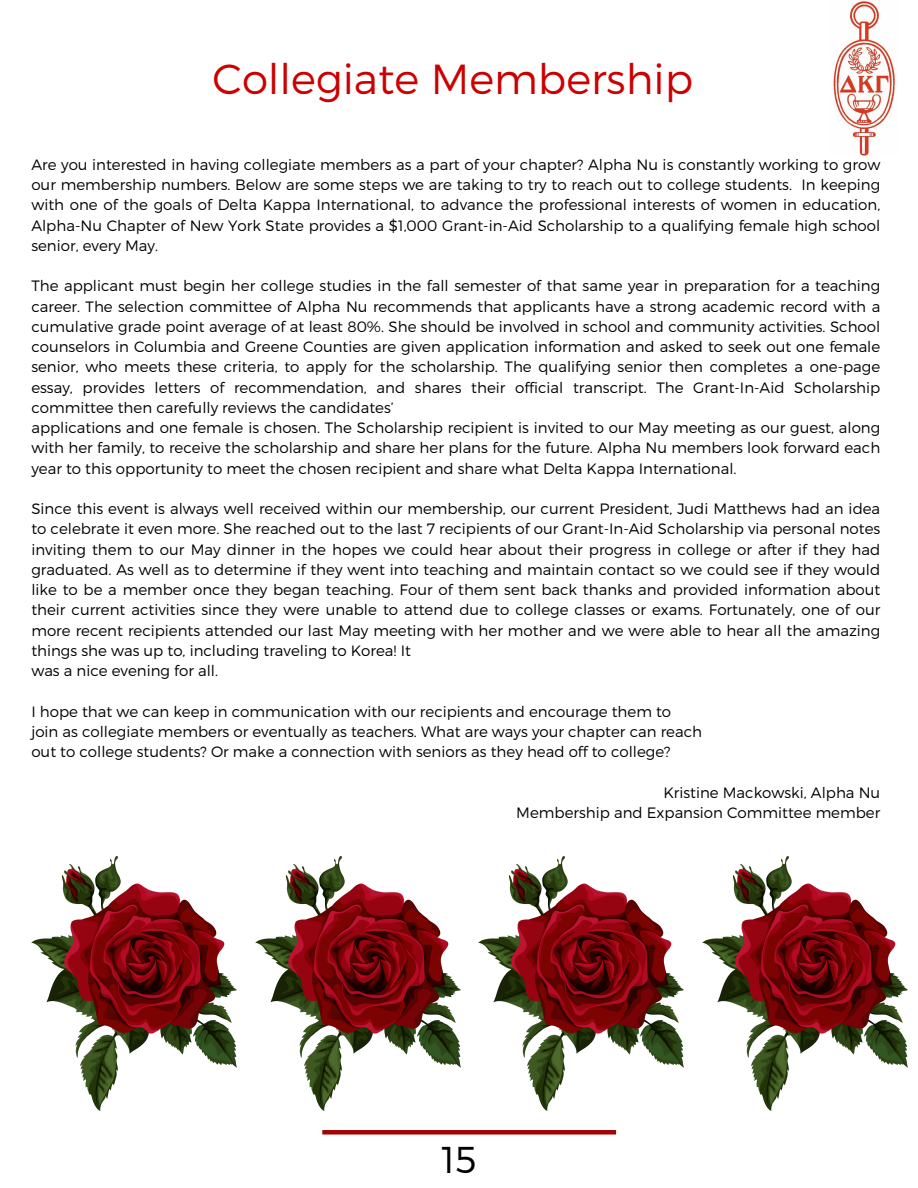
<style>
.page{position:relative;width:918px;height:1188px;background:#fff}
.page>*{position:absolute;margin:0;border:0;box-sizing:border-box;transform-origin:0 0}
.t1{font:300 42px "Montserrat";color:#c00}
.t2{font:300 37.35px "Montserrat";color:#000}
.t3{font:300 15px/20.2px "Montserrat";color:#000}
</style>
<div class="page">
<img style="left:31px;top:856px;width:205px;height:255px">
<img style="left:255px;top:856px;width:205px;height:255px">
<img style="left:479px;top:856px;width:205px;height:255px">
<img style="left:703px;top:856px;width:204px;height:255px">
<img style="left:833px;top:1px;width:62px;height:154px">
<div style="left:322px;top:1130px;width:294px;height:5px;background:#a40204"></div>
<h1 class="t1" style="left:213px;top:51px;width:482px">Collegiate Membership</h1>
<p class="t3" style="left:31px;top:154px;width:850px;text-align:justify">Are you interested in having collegiate members as a part of your chapter? Alpha Nu is constantly working to grow our membership numbers. Below are some steps we are taking to try to reach out to college students. In keeping with one of the goals of Delta Kappa International, to advance the professional interests of women in education, Alpha-Nu Chapter of New York State provides a $1,000 Grant-in-Aid Scholarship to a qualifying female high school senior, every May.</p>
<p class="t3" style="left:31px;top:275px;width:850px">The applicant must begin her college studies in the fall semester of that same year in preparation for a teaching career. The selection committee of Alpha Nu recommends that applicants have a strong academic record with a cumulative grade point average of at least 80%. She should be involved in school and community activities. School counselors in Columbia and Greene Counties are given application information and asked to seek out one female senior, who meets these criteria, to apply for the scholarship. The qualifying senior then completes a one-page essay, provides letters of recommendation, and shares their official transcript. The Grant-In-Aid Scholarship committee then carefully reviews the candidates’<br>applications and one female is chosen. The Scholarship recipient is invited to our May meeting as our guest, along with her family, to receive the scholarship and share her plans for the future. Alpha Nu members look forward each year to this opportunity to meet the chosen recipient and share what Delta Kappa International.</p>
<p class="t3" style="left:31px;top:498px;width:850px">Since this event is always well received within our membership, our current President, Judi Matthews had an idea to celebrate it even more. She reached out to the last 7 recipients of our Grant-In-Aid Scholarship via personal notes inviting them to our May dinner in the hopes we could hear about their progress in college or after if they had graduated. As well as to determine if they went into teaching and maintain contact so we could see if they would like to be a member once they began teaching. Four of them sent back thanks and provided information about their current activities since they were unable to attend due to college classes or exams. Fortunately, one of our more recent recipients attended our last May meeting with her mother and we were able to hear all the amazing things she was up to, including traveling to Korea! It<br>was a nice evening for all.</p>
<p class="t3" style="left:31px;top:700px;width:672px">I hope that we can keep in communication with our recipients and encourage them to join as collegiate members or eventually as teachers. What are ways your chapter can reach out to college students? Or make a connection with seniors as they head off to college?</p>
<p class="t3" style="left:516px;top:781px;width:366px;text-align:right">Kristine Mackowski, Alpha Nu<br>Membership and Expansion Committee member</p>
<h2 class="t2" style="left:442px;top:1135px;width:36px">15</h2>
</div>
